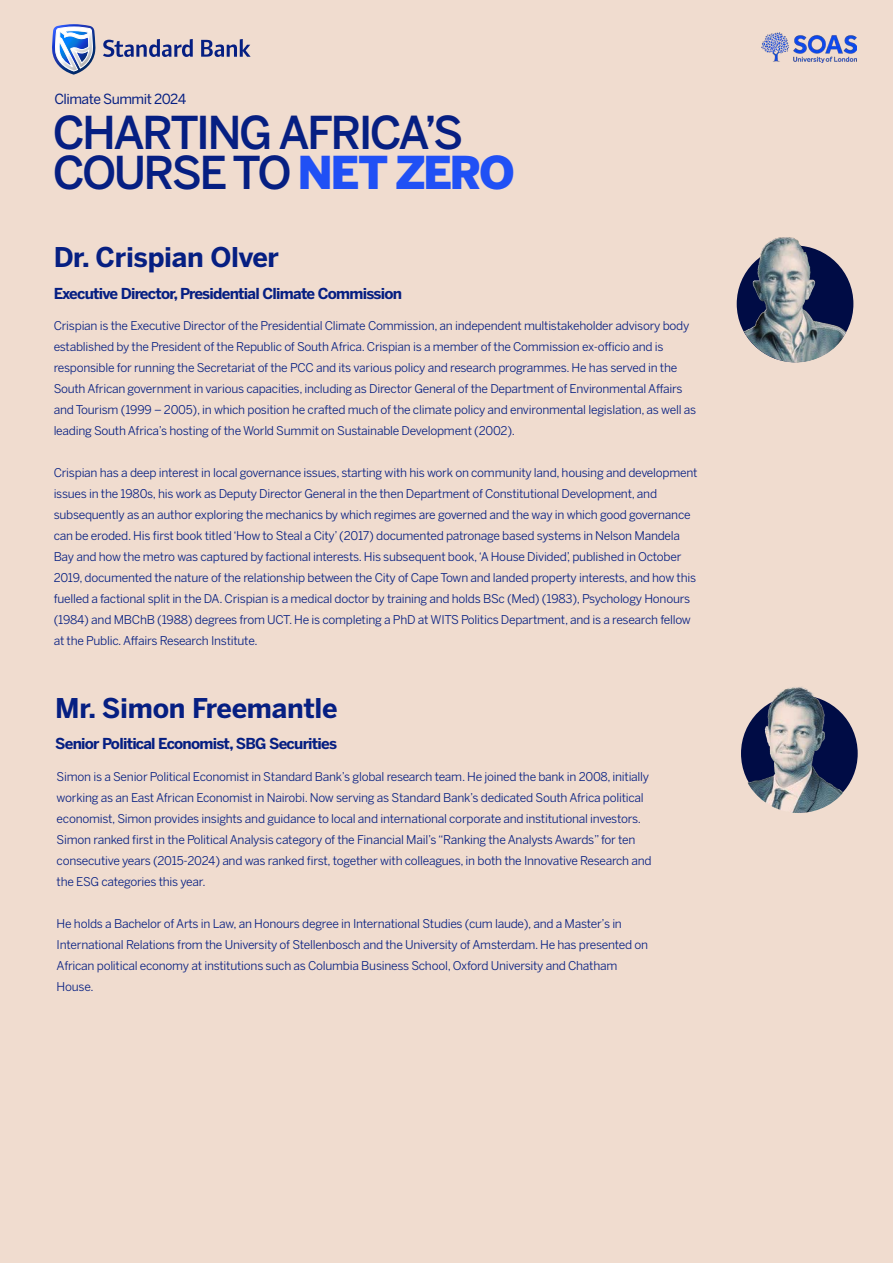
<style>
.page{position:relative;width:893px;height:1263px;background:#f0dccf}
.page>*{position:absolute;margin:0;border:0;box-sizing:border-box;transform-origin:0 0}
.t1{font:500 45px/40px "Benton Sans";letter-spacing:-.06em;color:#061f82}
.t2{font:700 27px "Benton Sans";letter-spacing:-.01em;color:#061f82}
.t3{font:700 15px "Benton Sans";letter-spacing:-.05em;color:#061f82}
.t4{font:13.95px "Benton Sans";letter-spacing:-.04em;color:#061f82}
.t5{font:12px/21px "Benton Sans";letter-spacing:-.02em;color:#061f82}
.s1{font-weight:900;color:#2050f5}
</style>
<div class="page">
<img style="left:761px;top:32px;width:96px;height:31px">
<svg style="left:103px;top:39px;width:148px;height:18px"></svg>
<svg style="left:52px;top:24px;width:44px;height:51px"></svg>
<img style="left:741px;top:687px;width:115px;height:126px">
<img style="left:736px;top:237px;width:115px;height:126px">
<p class="t4" style="left:54px;top:91px;width:134px">Climate Summit 2024</p>
<h1 class="t1" style="left:53px;top:112px;width:464px">CHARTING AFRICA’S<br>COURSE TO <span class="s1">NET ZERO</span></h1>
<h2 class="t2" style="left:54px;top:240px;width:227px">Dr. Crispian Olver</h2>
<p class="t3" style="left:54px;top:284px;width:350px">Executive Director, Presidential Climate Commission</p>
<p class="t5" style="left:54px;top:315px;width:644px">Crispian is the Executive Director of the Presidential Climate Commission, an independent multistakeholder advisory body established by the President of the Republic of South Africa. Crispian is a member of the Commission ex-officio and is responsible for running the Secretariat of the PCC and its various policy and research programmes. He has served in the South African government in various capacities, including as Director General of the Department of Environmental Affairs and Tourism (1999 – 2005), in which position he crafted much of the climate policy and environmental legislation, as well as leading South Africa’s hosting of the World Summit on Sustainable Development (2002).</p>
<p class="t5" style="left:54px;top:462px;width:645px">Crispian has a deep interest in local governance issues, starting with his work on community land, housing and development issues in the 1980s, his work as Deputy Director General in the then Department of Constitutional Development, and subsequently as an author exploring the mechanics by which regimes are governed and the way in which good governance can be eroded. His first book titled ‘How to Steal a City’ (2017) documented patronage based systems in Nelson Mandela Bay and how the metro was captured by factional interests. His subsequent book, ‘A House Divided’, published in October 2019, documented the nature of the relationship between the City of Cape Town and landed property interests, and how this fuelled a factional split in the DA. Crispian is a medical doctor by training and holds BSc (Med) (1983), Psychology Honours (1984) and MBChB (1988) degrees from UCT. He is completing a PhD at WITS Politics Department, and is a research fellow at the Public. Affairs Research Institute.</p>
<h2 class="t2" style="left:55px;top:691px;width:284px">Mr. Simon Freemantle</h2>
<p class="t3" style="left:55px;top:734px;width:283px">Senior Political Economist, SBG Securities</p>
<p class="t5" style="left:57px;top:766px;width:596px">Simon is a Senior Political Economist in Standard Bank’s global research team. He joined the bank in 2008, initially working as an East African Economist in Nairobi. Now serving as Standard Bank’s dedicated South Africa political economist, Simon provides insights and guidance to local and international corporate and institutional investors.<br>Simon ranked first in the Political Analysis category of the Financial Mail’s “Ranking the Analysts Awards” for ten consecutive years (2015-2024) and was ranked first, together with colleagues, in both the Innovative Research and the ESG categories this year.</p>
<p class="t5" style="left:57px;top:913px;width:593px">He holds a Bachelor of Arts in Law, an Honours degree in International Studies (cum laude), and a Master’s in International Relations from the University of Stellenbosch and the University of Amsterdam. He has presented on African political economy at institutions such as Columbia Business School, Oxford University and Chatham House.</p>
</div>
